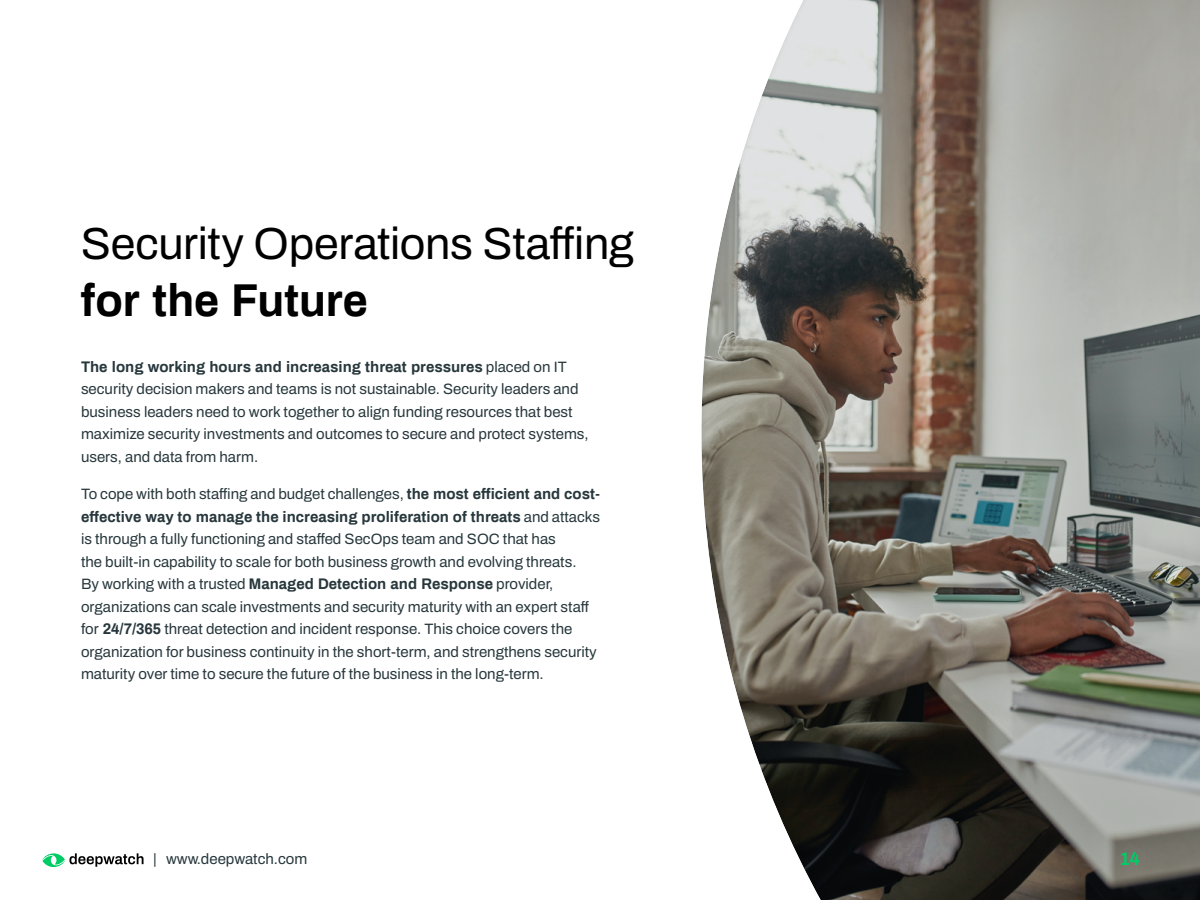
<style>
.page{position:relative;width:1200px;height:900px;background:#fff}
.page>*{position:absolute;margin:0;border:0;box-sizing:border-box;transform-origin:0 0}
.t1{font:600 45px "Archivo";letter-spacing:-.005em;color:#000}
.t2{font:700 45px "Archivo";letter-spacing:-.01em;color:#000}
.t3{font:700 18px "Archivo";color:#0c6}
.t4{font:600 15px/22.5px "Archivo";color:#27373c}
.s1{font-weight:700}
</style>
<div class="page">
<svg style="left:42px;top:853px;width:102px;height:14px"></svg>
<div style="left:700px;top:0;width:500px;height:900px;background:#000;opacity:.75"></div>
<h1 class="t1" style="left:81px;top:209px;width:554px">Security Operations Staffing</h1>
<h1 class="t2" style="left:81px;top:267px;width:289px">for the Future</h1>
<p class="t4" style="left:81px;top:355px;width:509px"><span class="s1">The long working hours and increasing threat pressures</span> placed on IT security decision makers and teams is not sustainable. Security leaders and business leaders need to work together to align funding resources that best maximize security investments and outcomes to secure and protect systems, users, and data from harm.</p>
<p class="t4" style="left:81px;top:483px;width:521px">To cope with both staffing and budget challenges, <span class="s1">the most efficient and cost&shy;effective way to manage the increasing proliferation of threats</span> and attacks is through a fully functioning and staffed SecOps team and SOC that has<br>the built-in capability to scale for both business growth and evolving threats.<br>By working with a trusted <span class="s1">Managed Detection and Response</span> provider, organizations can scale investments and security maturity with an expert staff for <span class="s1">24/7/365</span> threat detection and incident response. This choice covers the organization for business continuity in the short-term, and strengthens security maturity over time to secure the future of the business in the long-term.</p>
<p class="t4" style="left:153px;top:847px;width:156px">| www.deepwatch.com</p>
<p class="t3" style="left:1120px;top:846px;width:22px">14</p>
</div>
